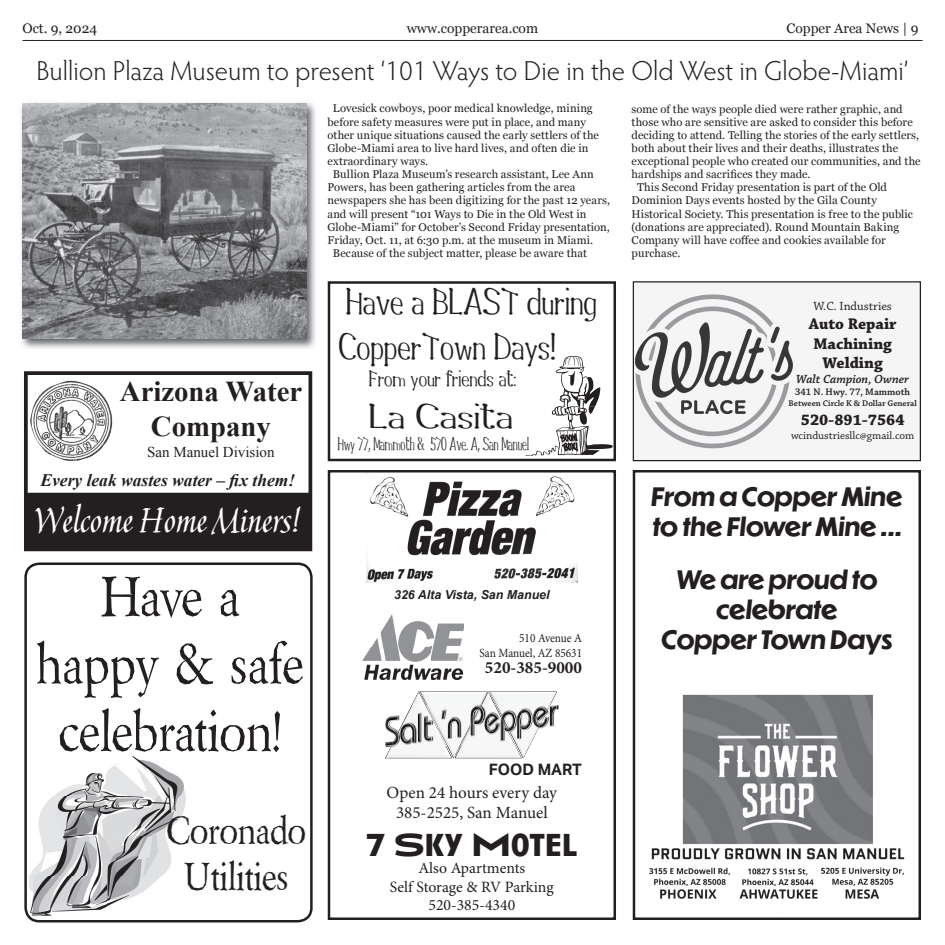
<style>
.page{position:relative;width:945px;height:945px;background:#fff}
.page>*{position:absolute;margin:0;border:0;box-sizing:border-box;transform-origin:0 0}
.t1{font:56.25px/67.5px "Berylium";color:#231f20;text-align:center;scale:.9 1}
.t2{font:38.75px/46.5px "Berylium";color:#231f20;text-align:center;scale:.9 1}
.t3{font:700 condensed 37.5px/45px "Garandrun";color:#231f20}
.t4{font:700 35px "Garandrun";color:#231f20}
.t5{font:700 33.75px "Havix Hmk";color:#fff;scale:.9 1}
.t6{font:700 32.75px "Anisette Std";color:#231f20}
.t7{font:700 28.75px/34.5px "Times New Roman";color:#231f20;text-align:center}
.t8{font:300 27.5px "Hypatia Sans Pro";color:#231f20}
.t9{font:italic 700 25px/30px "Dunbar Tall";color:#231f20}
.t10{font:700 condensed 22.5px "Garandrun";color:#231f20}
.t11{font:700 extra-condensed 18.75px "Garandrun";color:#231f20}
.t12{font:italic 700 17.5px "Times New Roman";color:#231f20}
.t13{font:700 17.12px "Minion Pro";color:#231f20}
.t14{font:17px/20.5px "Minion Pro";color:#231f20;text-align:center}
.t15{font:700 16.25px/19.5px "Chaparral Pro";color:#231f20;text-align:center}
.t16{font:15.75px/18.9px "Minion Pro";color:#231f20;text-align:center}
.t17{font:700 15.75px "Aktiv Grotesk";color:#231f20}
.t18{font:15px "Times New Roman";color:#231f20}
.t19{font:13.75px "Georgia";color:#231f20}
.t20{font:12.5px/15px "Minion Pro";color:#231f20;text-align:right;scale:.9 1}
.t21{font:italic 600 12.5px "Chaparral Pro";color:#231f20}
.t22{font:12.5px "Chaparral Pro";color:#231f20}
.t23{font:italic 700 12.38px "Arial";color:#231f20}
.t24{font:11.25px "Georgia";letter-spacing:.01em;color:#231f20}
.t25{font:11.25px "Chaparral Pro";color:#231f20}
.t26{font:600 10px "Chaparral Pro";color:#231f20}
.t27{font:600 8.75px "Chaparral Pro";color:#231f20}
</style>
<div class="page">
<hr style="left:22px;top:40px;width:900px;height:1px;background:#231f20">
<div style="left:633px;top:470px;width:288px;height:450px;border:2px solid #231f20"></div>
<img style="left:649px;top:694px;width:256px;height:205px">
<div style="left:633px;top:282px;width:287px;height:179px;background:#f5f5f6"></div>
<div style="left:633px;top:281px;width:288px;height:180px;border:1px solid #231f20"></div>
<img style="left:635px;top:294px;width:158px;height:155px">
<svg style="left:385px;top:691px;width:172px;height:67px"></svg>
<img style="left:386px;top:713px;width:34px;height:33px">
<img style="left:441px;top:710px;width:30px;height:29px">
<img style="left:471px;top:706px;width:38px;height:33px">
<img style="left:533px;top:706px;width:24px;height:22px">
<img style="left:363px;top:615px;width:101px;height:64px">
<img style="left:367px;top:476px;width:210px;height:106px">
<div style="left:328px;top:470px;width:288px;height:450px;border:2px solid #231f20"></div>
<svg style="left:24px;top:562px;width:289px;height:360px"></svg>
<img style="left:29px;top:757px;width:157px;height:159px">
<div style="left:328px;top:281px;width:288px;height:180px;border:2px solid #231f20"></div>
<svg style="left:526px;top:356px;width:87px;height:100px"></svg>
<img style="left:30px;top:380px;width:83px;height:81px">
<div style="left:24px;top:371px;width:288px;height:180px;border:4px solid #231f20"></div>
<div style="left:25px;top:493px;width:286px;height:56px;background:#231f20"></div>
<div style="left:24px;top:493px;width:287px;height:57px;border:1px solid #231f20"></div>
<img style="left:21px;top:102px;width:295px;height:247px">
<img style="left:23px;top:104px;width:283px;height:235px">
<p class="t19" style="left:22px;top:18px;width:76px">Oct. 9, 2024</p>
<p class="t19" style="left:407px;top:18px;width:133px">www.copperarea.com</p>
<p class="t19" style="left:787px;top:18px;width:134px">Copper Area News | 9</p>
<h3 class="t8" style="left:37px;top:52px;width:873px">Bullion Plaza Museum to present ‘101 Ways to Die in the Old West in Globe-Miami’</h3>
<p class="t24" style="left:333px;top:100px;width:261px">Lovesick cowboys, poor medical knowledge, mining</p>
<p class="t24" style="left:328px;top:114px;width:260px">before safety measures were put in place, and many</p>
<p class="t24" style="left:328px;top:127px;width:273px">other unique situations caused the early settlers of the</p>
<p class="t24" style="left:328px;top:140px;width:263px">Globe-Miami area to live hard lives, and often die in</p>
<p class="t24" style="left:328px;top:153px;width:102px">extraordinary ways.</p>
<p class="t24" style="left:333px;top:166px;width:263px">Bullion Plaza Museum’s research assistant, Lee Ann</p>
<p class="t24" style="left:328px;top:179px;width:249px">Powers, has been gathering articles from the area</p>
<p class="t24" style="left:328px;top:192px;width:284px">newspapers she has been digitizing for the past 12 years,</p>
<p class="t24" style="left:328px;top:205px;width:261px">and will present “101 Ways to Die in the Old West in</p>
<p class="t24" style="left:328px;top:219px;width:284px">Globe-Miami” for October’s Second Friday presentation,</p>
<p class="t24" style="left:328px;top:232px;width:267px">Friday, Oct. 11, at 6:30 p.m. at the museum in Miami.</p>
<p class="t24" style="left:333px;top:245px;width:256px">Because of the subject matter, please be aware that</p>
<p class="t24" style="left:632px;top:100px;width:273px">some of the ways people died were rather graphic, and</p>
<p class="t24" style="left:632px;top:114px;width:283px">those who are sensitive are asked to consider this before</p>
<p class="t24" style="left:632px;top:127px;width:289px">deciding to attend. Telling the stories of the early settlers,</p>
<p class="t24" style="left:632px;top:140px;width:268px">both about their lives and their deaths, illustrates the</p>
<p class="t24" style="left:632px;top:153px;width:290px">exceptional people who created our communities, and the</p>
<p class="t24" style="left:632px;top:166px;width:181px">hardships and sacrifices they made.</p>
<p class="t24" style="left:637px;top:179px;width:251px">This Second Friday presentation is part of the Old</p>
<p class="t24" style="left:632px;top:192px;width:247px">Dominion Days events hosted by the Gila County</p>
<p class="t24" style="left:632px;top:205px;width:283px">Historical Society. This presentation is free to the public</p>
<p class="t24" style="left:632px;top:219px;width:269px">(donations are appreciated). Round Mountain Baking</p>
<p class="t24" style="left:632px;top:232px;width:256px">Company will have coffee and cookies available for</p>
<p class="t24" style="left:632px;top:245px;width:51px">purchase.</p>
<h3 class="t7" style="left:120px;top:374px;width:184px">Arizona Water<br>Company</h3>
<h3 class="t18" style="left:147px;top:442px;width:129px">San Manuel Division</h3>
<h3 class="t12" style="left:41px;top:468px;width:256px">Every leak wastes water – fix them!</h3>
<h3 class="t5" style="left:35px;top:500px;width:296px">Welcome Home Miners!</h3>
<h1 class="t1" style="left:100px;top:564px;width:157px">Have a</h1>
<h1 class="t1" style="left:36px;top:632px;width:299px">happy &amp; safe celebration!</h1>
<h2 class="t2" style="left:167px;top:808px;width:156px">Coronado<br>Utilities</h2>
<h3 class="t3" style="left:338px;top:279px;width:260px">Have a BLAST during<br>CopperTown Days!</h3>
<h3 class="t10" style="left:369px;top:365px;width:149px">From your friends at:</h3>
<h3 class="t4" style="left:368px;top:395px;width:146px">La Casita</h3>
<h3 class="t11" style="left:338px;top:433px;width:193px">Hwy 77, Mammoth &amp; 570 Ave. A, San Manuel</h3>
<p class="t23" style="left:394px;top:586px;width:157px">326 Alta Vista, San Manuel</p>
<p class="t20" style="left:480px;top:630px;width:115px">510 Avenue A<br>San Manuel, AZ 85631</p>
<h3 class="t13" style="left:485px;top:655px;width:99px">520-385-9000</h3>
<h3 class="t17" style="left:489px;top:760px;width:95px">FOOD MART</h3>
<h3 class="t14" style="left:387px;top:782px;width:172px">Open 24 hours every day<br>385-2525, San Manuel</h3>
<h3 class="t6" style="left:367px;top:827px;width:212px">7 Sky Motel</h3>
<h3 class="t16" style="left:390px;top:858px;width:165px">Also Apartments<br>Self Storage &amp; RV Parking<br>520-385-4340</h3>
<p class="t22" style="left:813px;top:299px;width:80px">W.C. Industries</p>
<h3 class="t15" style="left:809px;top:315px;width:89px">Auto Repair<br>Machining<br>Welding</h3>
<p class="t21" style="left:796px;top:372px;width:114px">Walt Campion, Owner</p>
<p class="t26" style="left:795px;top:386px;width:117px">341 N. Hwy. 77, Mammoth</p>
<p class="t27" style="left:789px;top:398px;width:130px">Between Circle K &amp; Dollar General</p>
<h3 class="t15" style="left:801px;top:411px;width:105px">520-891-7564</h3>
<p class="t25" style="left:791px;top:429px;width:125px">wcindustriesllc@gmail.com</p>
<h3 class="t9" style="left:651px;top:481px;width:253px">From a Copper Mine to the Flower Mine ...</h3>
<h3 class="t9" style="left:661px;top:563px;width:233px;text-align:center">We are proud to celebrate<br>Copper Town Days</h3>
</div>
